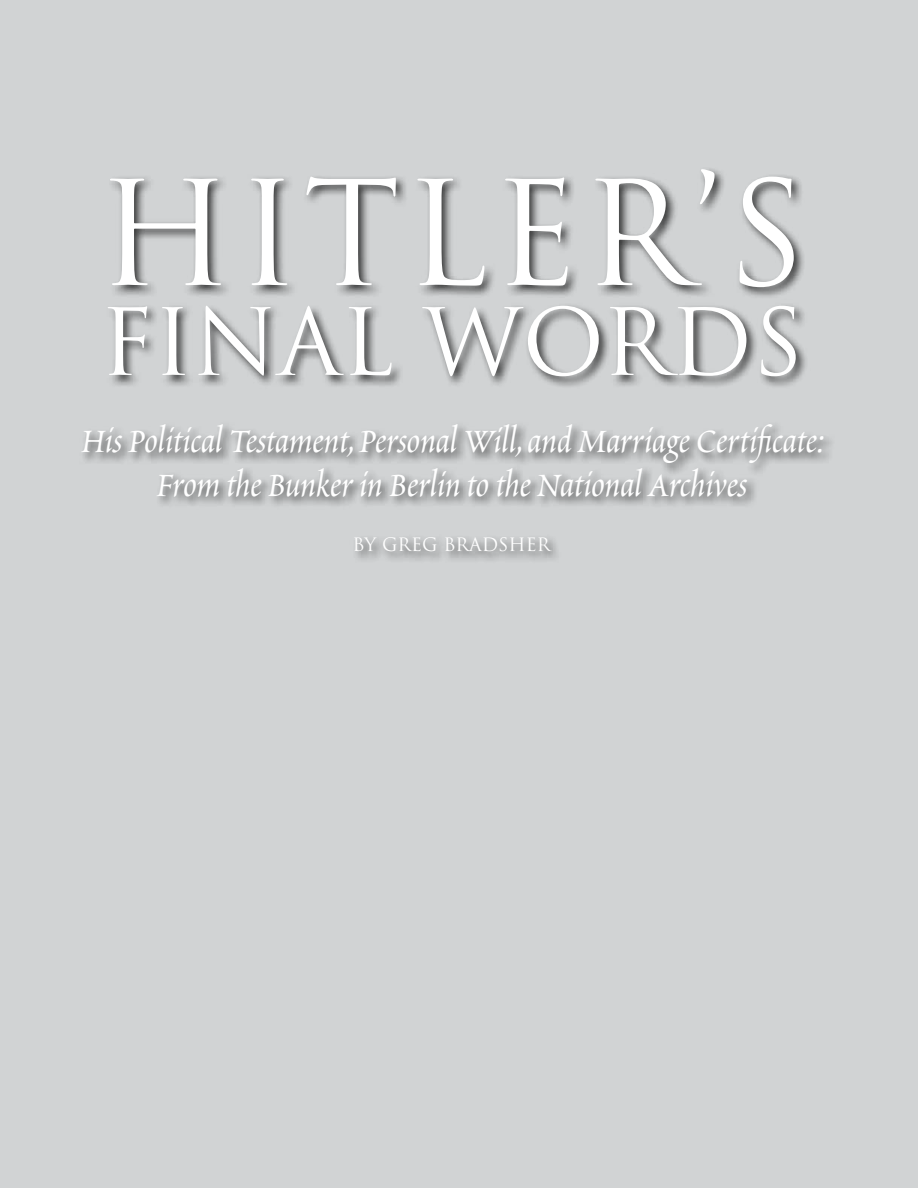
<style>
.page{position:relative;width:918px;height:1188px;background:#fff}
.page>*{position:absolute;margin:0;border:0;box-sizing:border-box;transform-origin:0 0}
.t1{font:141px "Trajan Pro";letter-spacing:.03em;color:#fff}
.t2{font:90px "Trajan Pro";color:#fff}
.t3{font:42px/43.5px "Poetica Chancery I";color:#fff;text-align:center}
.t4{font:18px "Trajan Pro";color:#fff}
</style>
<div class="page">
<div style="left:79px;top:166px;width:757px;height:398px;background:#000;opacity:.75"></div>
<p class="t1" style="left:97px;top:144px;width:710px">HITLER’S</p>
<p class="t2" style="left:100px;top:285px;width:705px">FINAL WORDS</p>
<p class="t3" style="left:81px;top:420px;width:745px">His Political Testament, Personal Will, and Marriage Certificate:<br>From the Bunker in Berlin to the National Archives</p>
<p class="t4" style="left:353px;top:533px;width:199px">BY GREG BRADSHER</p>
</div>
